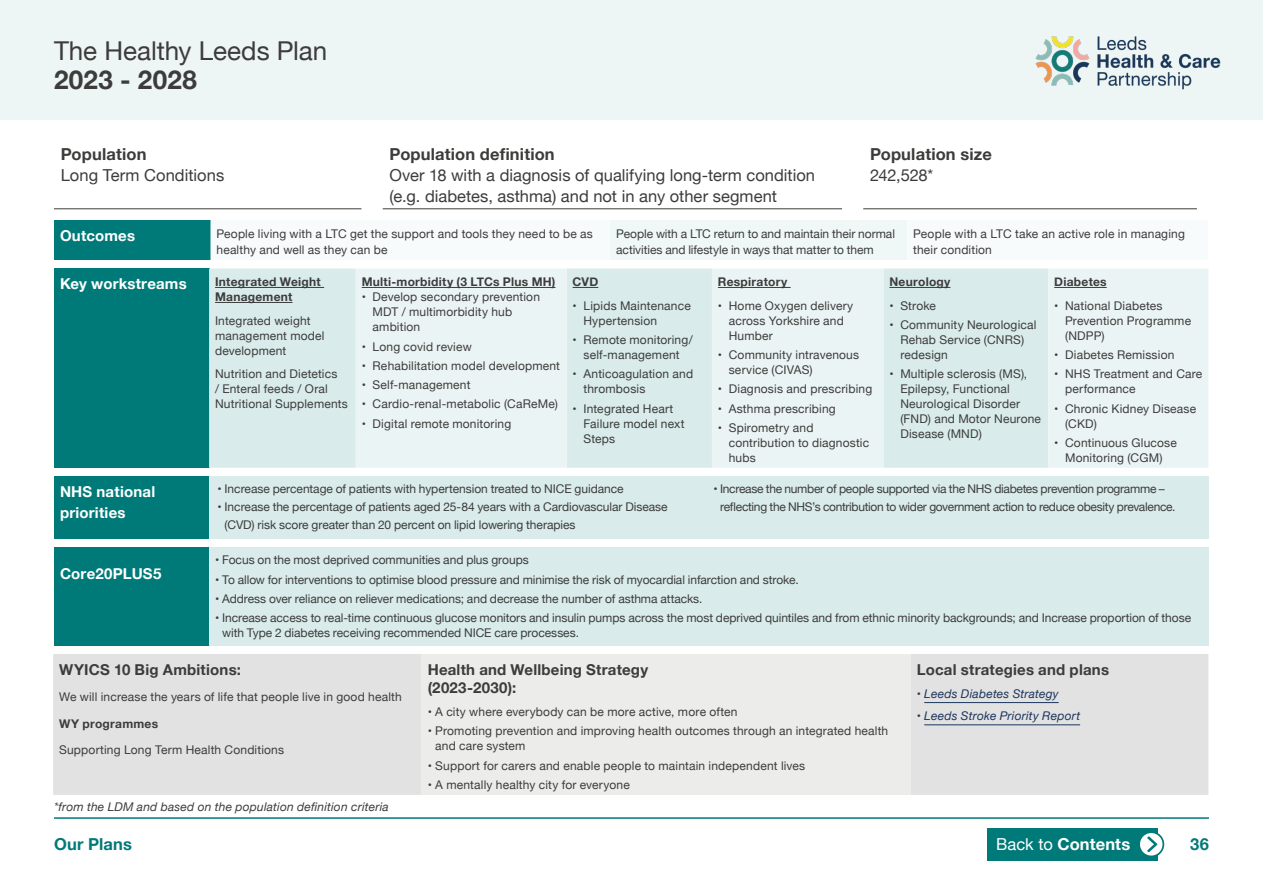
<style>
.page{position:relative;width:1263px;height:893px;background:#fff}
.page>*{position:absolute;margin:0;border:0;box-sizing:border-box;transform-origin:0 0}
.t1{font:25.95px "Helvetica Neue";letter-spacing:-.005em;color:#3c3c3b}
.t2{font:700 25.95px "Helvetica Neue";letter-spacing:.015em;color:#3c3c3b}
.t3{font:16.5px/21px "Helvetica Neue";color:#3c3c3b}
.t4{font:700 16.5px "Helvetica Neue";letter-spacing:.01em;color:#3c3c3b}
.t5{font:700 16.5px "Helvetica Neue";letter-spacing:.005em;color:#fff}
.t6{font:700 16.5px "Helvetica Neue";letter-spacing:.01em;color:#007a78}
.t7{font:700 15px/18px "Helvetica Neue";letter-spacing:.015em;color:#3c3c3b}
.t8{font:700 15px/21px "Helvetica Neue";letter-spacing:.015em;color:#fff}
.t9{font:12px/15px "Helvetica Neue";letter-spacing:.01em;color:#3c3c3b}
.t10{font:12px/18px "Helvetica Neue";letter-spacing:-.025em;color:#3c3c3b}
.t11{font:700 12px/15px "Helvetica Neue";letter-spacing:.02em;color:#3c3c3b}
.t12{font:italic 12px "Helvetica Neue";letter-spacing:.015em;color:#3c3c3b}
.t13{font:italic 12px "Helvetica Neue";letter-spacing:.015em;color:#1c365c}
.s1{font-weight:700}
.s2{font-style:normal;color:#3c3c3b}
.s3{font-weight:400}
</style>
<div class="page">
<div style="left:0;top:0;width:1263px;height:120px;background:#eef5f5"></div>
<img style="left:1035px;top:36px;width:185px;height:54px">
<div style="left:54px;top:220px;width:156px;height:40px;background:#007a78"></div>
<div style="left:610px;top:220px;width:297px;height:40px;background:#f0f7f7"></div>
<hr style="left:863px;top:208px;width:334px;height:1px;background:#3c3c3b">
<hr style="left:383px;top:208px;width:459px;height:1px;background:#3c3c3b">
<hr style="left:54px;top:208px;width:307px;height:1px;background:#3c3c3b">
<div style="left:54px;top:269px;width:155px;height:199px;background:#007a78"></div>
<div style="left:209px;top:269px;width:147px;height:199px;background:#d9ebeb"></div>
<svg style="left:356px;top:269px;width:852px;height:199px;background:#e4f0f0"></svg>
<hr style="left:215px;top:287px;width:109px;height:1px;background:#3c3c3b">
<hr style="left:215px;top:302px;width:77px;height:1px;background:#3c3c3b">
<hr style="left:362px;top:287px;width:193px;height:1px;background:#3c3c3b">
<svg style="left:573px;top:287px;width:25px;height:1px"></svg>
<hr style="left:718px;top:287px;width:73px;height:1px;background:#3c3c3b">
<hr style="left:889px;top:287px;width:61px;height:1px;background:#3c3c3b">
<hr style="left:1054px;top:287px;width:53px;height:1px;background:#3c3c3b">
<div style="left:54px;top:476px;width:155px;height:62px;background:#007a78"></div>
<div style="left:209px;top:476px;width:999px;height:62px;background:#d9ebeb"></div>
<div style="left:53px;top:654px;width:1155px;height:141px;background:#e2e2e2"></div>
<div style="left:422px;top:654px;width:489px;height:141px;background:#ececeb"></div>
<hr style="left:924px;top:702px;width:135px;height:1px;background:#1c365c">
<hr style="left:924px;top:724px;width:156px;height:1px;background:#1c365c">
<div style="left:54px;top:547px;width:155px;height:98px;background:#007a78"></div>
<div style="left:209px;top:547px;width:999px;height:98px;background:#d9ebeb"></div>
<hr style="left:54px;top:817px;width:1155px;height:2px;background:#007a78">
<div style="left:987px;top:828px;width:171px;height:33px;background:#007a78"></div>
<div style="left:1139px;top:832px;width:24px;height:24px;background:#fff;border-radius:50%"></div>
<div style="left:1138px;top:831px;width:26px;height:26px;border:2px solid #007a78;border-radius:50%"></div>
<svg style="left:1147px;top:836px;width:10px;height:16px"></svg>
<h1 class="t1" style="left:54px;top:33px;width:275px">The Healthy Leeds Plan</h1>
<h1 class="t2" style="left:54px;top:60px;width:144px">2023 - 2028</h1>
<h2 class="t4" style="left:61px;top:141px;width:87px">Population</h2>
<h2 class="t3" style="left:61px;top:166px;width:165px">Long Term Conditions</h2>
<h2 class="t4" style="left:389px;top:141px;width:167px">Population definition</h2>
<h2 class="t3" style="left:389px;top:166px;width:427px">Over 18 with a diagnosis of qualifying long-term condition (e.g. diabetes, asthma) and not in any other segment</h2>
<h2 class="t4" style="left:870px;top:141px;width:123px">Population size</h2>
<h2 class="t3" style="left:870px;top:166px;width:65px">242,528*</h2>
<p class="t8" style="left:60px;top:225px;width:77px">Outcomes</p>
<p class="t9" style="left:216px;top:226px;width:378px;line-height:16.5px">People living with a LTC get the support and tools they need to be as healthy and well as they can be</p>
<p class="t9" style="left:616px;top:226px;width:280px;line-height:16.5px">People with a LTC return to and maintain their normal activities and lifestyle in ways that matter to them</p>
<p class="t9" style="left:913px;top:226px;width:273px;line-height:16.5px">People with a LTC take an active role in managing their condition</p>
<p class="t8" style="left:60px;top:274px;width:128px">Key workstreams</p>
<p class="t11" style="left:215px;top:275px;width:107px">Integrated Weight<br>Management</p>
<p class="t9" style="left:215px;top:314px;width:111px">Integrated weight management model development</p>
<p class="t9" style="left:215px;top:367px;width:134px">Nutrition and Dietetics<br>/ Enteral feeds / Oral<br>Nutritional Supplements</p>
<p class="t11" style="left:362px;top:275px;width:195px">Multi-morbidity (3 LTCs Plus MH)</p>
<p class="t9" style="left:373px;top:290px;width:169px;text-indent:-11px"><span class="s1">•</span> Develop secondary prevention<br>MDT / multimorbidity hub ambition</p>
<p class="t9" style="left:362px;top:339px;width:112px"><span class="s1">•</span> Long covid review</p>
<p class="t9" style="left:362px;top:359px;width:200px"><span class="s1">•</span> Rehabilitation model development</p>
<p class="t9" style="left:362px;top:378px;width:110px">• Self-management</p>
<p class="t9" style="left:362px;top:397px;width:198px"><span class="s1">•</span> Cardio-renal-metabolic (CaReMe)</p>
<p class="t9" style="left:362px;top:416px;width:151px"><span class="s1">•</span> Digital remote monitoring</p>
<p class="t11" style="left:573px;top:275px;width:27px">CVD</p>
<p class="t9" style="left:583px;top:299px;width:109px;text-indent:-11px"><span class="s1">•</span> Lipids Maintenance<br>Hypertension</p>
<p class="t9" style="left:573px;top:333px;width:122px;text-align:center"><span class="s1">•</span> Remote monitoring/ self-management</p>
<p class="t9" style="left:583px;top:367px;width:111px;text-indent:-11px"><span class="s1">•</span> Anticoagulation and thrombosis</p>
<p class="t9" style="left:583px;top:401px;width:102px;text-indent:-11px"><span class="s1">•</span> Integrated Heart<br>Failure model next<br>Steps</p>
<p class="t8" style="left:60px;top:481px;width:97px">NHS national priorities</p>
<p class="t9" style="left:218px;top:482px;width:407px">• Increase percentage of patients with hypertension treated to NICE guidance</p>
<p class="t9" style="left:225px;top:499px;width:444px;line-height:18px;text-indent:-7px">• Increase the percentage of patients aged 25-84 years with a Cardiovascular Disease (CVD) risk score greater than 20 percent on lipid lowering therapies</p>
<p class="t11" style="left:718px;top:275px;width:71px">Respiratory</p>
<p class="t9" style="left:729px;top:299px;width:126px;text-indent:-11px"><span class="s1">•</span> Home Oxygen delivery across Yorkshire and<br>Humber</p>
<p class="t9" style="left:729px;top:348px;width:132px;text-indent:-11px"><span class="s1">•</span> Community intravenous service (CIVAS)</p>
<p class="t9" style="left:718px;top:382px;width:156px"><span class="s1">•</span> Diagnosis and prescribing</p>
<p class="t9" style="left:718px;top:401px;width:119px"><span class="s1">•</span> Asthma prescribing</p>
<p class="t9" style="left:729px;top:421px;width:142px;text-indent:-11px"><span class="s1">•</span> Spirometry and contribution to diagnostic hubs</p>
<p class="t11" style="left:889px;top:275px;width:62px">Neurology</p>
<p class="t9" style="left:889px;top:299px;width:48px">• Stroke</p>
<p class="t9" style="left:900px;top:318px;width:138px;text-indent:-11px">• Community Neurological<br>Rehab Service (CNRS) redesign</p>
<p class="t9" style="left:900px;top:367px;width:142px;text-indent:-11px">• Multiple sclerosis (MS),<br>Epilepsy, Functional<br>Neurological Disorder (FND) and Motor Neurone<br>Disease (MND)</p>
<p class="t11" style="left:1054px;top:275px;width:54px">Diabetes</p>
<p class="t9" style="left:1065px;top:299px;width:128px;text-indent:-11px">• National Diabetes<br>Prevention Programme (NDPP)</p>
<p class="t9" style="left:1054px;top:348px;width:122px">• Diabetes Remission</p>
<p class="t9" style="left:1065px;top:367px;width:139px;text-indent:-11px">• NHS Treatment and Care performance</p>
<p class="t9" style="left:1065px;top:401px;width:133px;text-indent:-11px">• Chronic Kidney Disease (CKD)</p>
<p class="t9" style="left:1054px;top:436px;width:124px;text-align:center">• Continuous Glucose<br>Monitoring (CGM)</p>
<p class="t10" style="left:720px;top:481px;width:457px;text-indent:-7px">• Increase the number of people supported via the NHS diabetes prevention programme – reflecting the NHS’s contribution to wider government action to reduce obesity prevalence.</p>
<p class="t8" style="left:60px;top:563px;width:103px">Core20PLUS5</p>
<p class="t9" style="left:215px;top:553px;width:315px">• Focus on the most deprived communities and plus groups</p>
<p class="t9" style="left:215px;top:573px;width:585px">• To allow for interventions to optimise blood pressure and minimise the risk of myocardial infarction and stroke.</p>
<p class="t9" style="left:215px;top:592px;width:489px">• Address over reliance on reliever medications; and decrease the number of asthma attacks.</p>
<p class="t9" style="left:222px;top:611px;width:970px;text-indent:-7px">• Increase access to real-time continuous glucose monitors and insulin pumps across the most deprived quintiles and from ethnic minority backgrounds; and Increase proportion of those with Type 2 diabetes receiving recommended NICE care processes.</p>
<p class="t7" style="left:59px;top:661px;width:183px">WYICS 10 Big Ambitions:</p>
<p class="t9" style="left:59px;top:690px;width:344px">We will increase the years of life that people live in good health</p>
<p class="t11" style="left:59px;top:716px;width:101px">WY programmes</p>
<p class="t9" style="left:59px;top:743px;width:227px">Supporting Long Term Health Conditions</p>
<p class="t7" style="left:428px;top:661px;width:222px">Health and Wellbeing Strategy (2023-2030):</p>
<p class="t9" style="left:428px;top:705px;width:311px">• A city where everybody can be more active, more often</p>
<p class="t9" style="left:435px;top:724px;width:454px;text-indent:-8px">• Promoting prevention and improving health outcomes through an integrated health and care system</p>
<p class="t9" style="left:428px;top:758px;width:379px">• Support for carers and enable people to maintain independent lives</p>
<p class="t9" style="left:428px;top:778px;width:204px">• A mentally healthy city for everyone</p>
<p class="t7" style="left:917px;top:661px;width:194px">Local strategies and plans</p>
<p class="t13" style="left:917px;top:685px;width:143px"><span class="s2">•</span> Leeds Diabetes Strategy</p>
<p class="t13" style="left:917px;top:707px;width:165px"><span class="s2">•</span> Leeds Stroke Priority Report</p>
<p class="t12" style="left:54px;top:798px;width:336px">*from the LDM and based on the population definition criteria</p>
<h2 class="t6" style="left:54px;top:831px;width:79px">Our Plans</h2>
<h2 class="t5" style="left:996px;top:831px;width:136px"><span class="s3">Back to</span> Contents</h2>
<h2 class="t6" style="left:1190px;top:831px;width:20px">36</h2>
</div>
